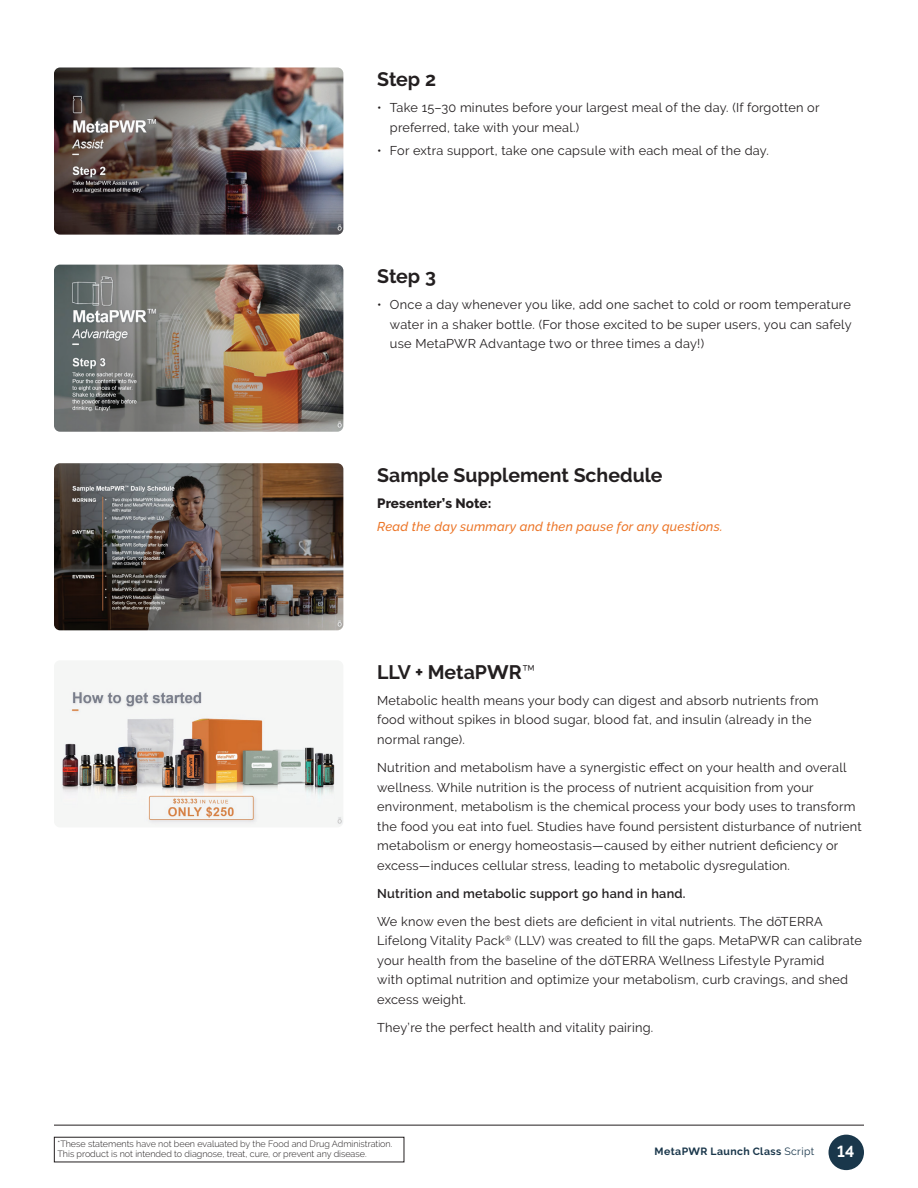
<style>
.page{position:relative;width:918px;height:1188px;background:#fff}
.page>*{position:absolute;margin:0;border:0;box-sizing:border-box;transform-origin:0 0}
.t1{font:700 19.5px "Raleway";color:#231f20}
.t2{font:700 15.75px "Raleway";color:#fff}
.t3{font:800 13.5px "Raleway";letter-spacing:.005em;color:#231f20}
.t4{font:12.75px/19.5px "Raleway";letter-spacing:.02em;color:#231f20}
.t5{font:italic 500 12.75px "Raleway";letter-spacing:.02em;color:#ec7527}
.t6{font:600 12.75px "Raleway";letter-spacing:.02em;color:#231f20}
.t7{font:700 10.5px "Raleway";letter-spacing:.04em;color:#1a374b}
.t8{font:300 9px/9.8px "Raleway";color:#231f20}
.s1{font-weight:300}
.s2{font-weight:400}
</style>
<div class="page">
<hr style="left:54px;top:1125px;width:810px;height:1px;background:#231f20">
<div style="left:829px;top:1135px;width:35px;height:35px;background:#1a374b;border-radius:50%"></div>
<img style="left:54px;top:68px;width:289px;height:167px">
<img style="left:54px;top:265px;width:289px;height:167px">
<img style="left:54px;top:463px;width:289px;height:167px">
<img style="left:60px;top:688px;width:283px;height:138px">
<h1 class="t1" style="left:377px;top:68px;width:60px">Step 2</h1>
<p class="t4" style="left:390px;top:98px;width:431px;text-indent:-13px">• Take 15–30 minutes before your largest meal of the day. (If forgotten or preferred, take with your meal.)</p>
<p class="t4" style="left:377px;top:141px;width:393px">• For extra support, take one capsule with each meal of the day.</p>
<h1 class="t1" style="left:377px;top:265px;width:60px">Step 3</h1>
<p class="t4" style="left:390px;top:295px;width:463px;text-align:justify;text-indent:-13px">• Once a day whenever you like, add one sachet to cold or room temperature water in a shaker bottle. (For those excited to be super users, you can safely use MetaPWR Advantage two or three times a day!)</p>
<h1 class="t1" style="left:377px;top:464px;width:287px">Sample Supplement Schedule</h1>
<p class="t3" style="left:377px;top:495px;width:116px">Presenter’s Note:</p>
<p class="t5" style="left:377px;top:519px;width:347px">Read the day summary and then pause for any questions.</p>
<h1 class="t1" style="left:377px;top:661px;width:160px">LLV + MetaPWR<span class="s1">™</span></h1>
<p class="t4" style="left:377px;top:691px;width:443px">Metabolic health means your body can digest and absorb nutrients from food without spikes in blood sugar, blood fat, and insulin (already in the normal range).</p>
<p class="t4" style="left:377px;top:758px;width:486px">Nutrition and metabolism have a synergistic effect on your health and overall wellness. While nutrition is the process of nutrient acquisition from your environment, metabolism is the chemical process your body uses to transform the food you eat into fuel. Studies have found persistent disturbance of nutrient metabolism or energy homeostasis—caused by either nutrient deficiency or excess—induces cellular stress, leading to metabolic dysregulation.</p>
<p class="t6" style="left:377px;top:886px;width:310px">Nutrition and metabolic support go hand in hand.</p>
<p class="t4" style="left:377px;top:912px;width:486px">We know even the best diets are deficient in vital nutrients. The dōTERRA Lifelong Vitality Pack<sup>®</sup> (LLV) was created to fill the gaps. MetaPWR can calibrate your health from the baseline of the dōTERRA Wellness Lifestyle Pyramid<br>with optimal nutrition and optimize your metabolism, curb cravings, and shed excess weight.</p>
<p class="t4" style="left:377px;top:1018px;width:278px">They’re the perfect health and vitality pairing.</p>
<p class="t8" style="left:58px;top:1139px;width:336px">*These statements have not been evaluated by the Food and Drug Administration.<br>This product is not intended to diagnose, treat, cure, or prevent any disease.</p>
<p class="t7" style="left:655px;top:1145px;width:161px">MetaPWR Launch Class <span class="s2">Script</span></p>
<p class="t2" style="left:837px;top:1143px;width:19px">14</p>
</div>
